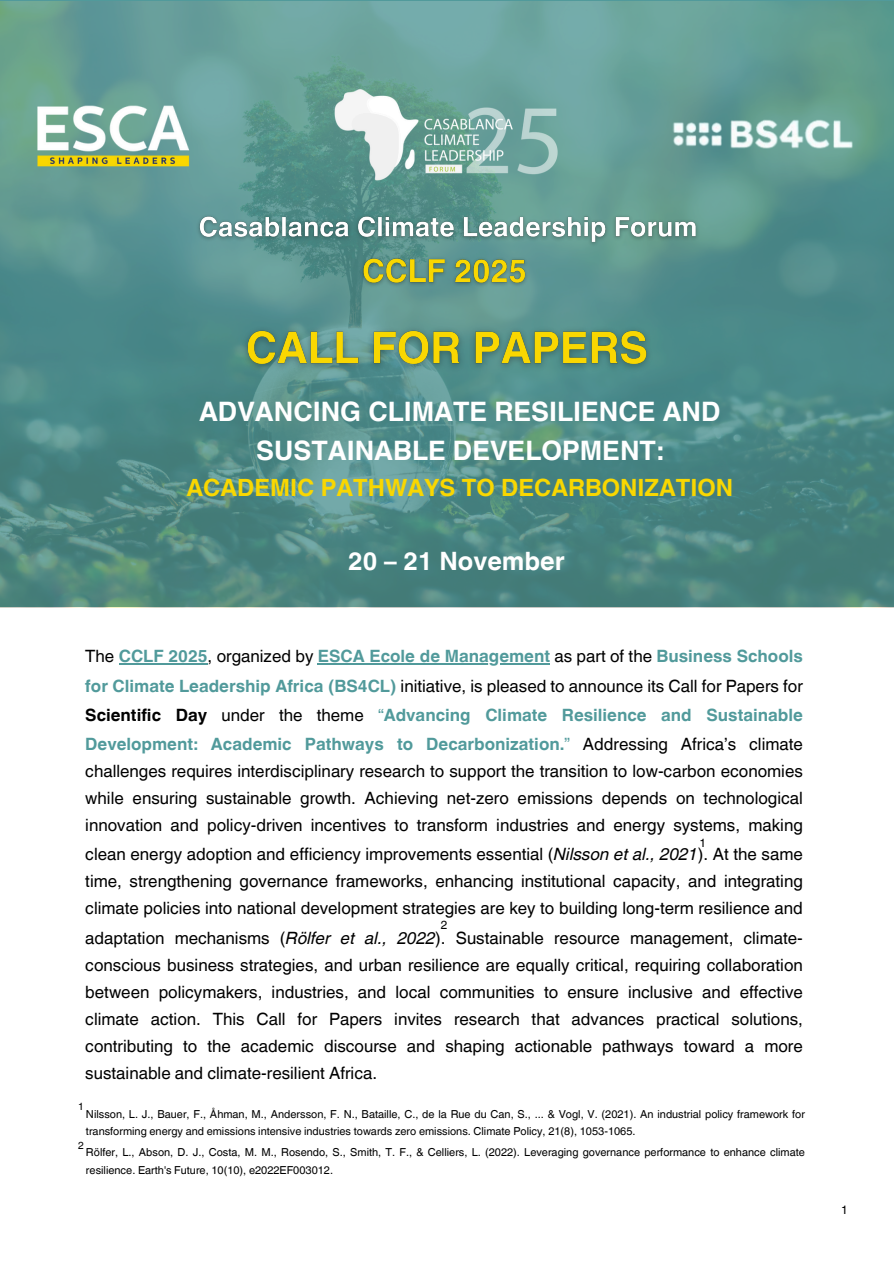
<style>
.page{position:relative;width:894px;height:1264px;background:#fff}
.page>*{position:absolute;margin:0;border:0;box-sizing:border-box;transform-origin:0 0}
.t1{font:700 26.7px/39.3px "Helvetica World";color:#fff;text-align:center}
.t2{font:700 25.2px "Helvetica World";color:#fff}
.t3{font:700 23.7px "Helvetica World";color:#f9d701}
.t4{font:16.95px/27px "Helvetica World";color:#000;text-align:justify}
.t5{font:700 16.95px/29.2px "Helvetica World";color:#519a9b;text-align:justify}
.t6{font:12px "Helvetica World";color:#000}
.t7{font:11.7px "Helvetica World";color:#000}
.t8{font:10.95px/17.7px "Helvetica World";color:#000}
.t9{font:10.2px "Helvetica World";color:#000}
.s1{font-weight:400;color:#000}
.s2{color:#000}
.s3{font-weight:400}
.s4{font-style:italic}
</style>
<div class="page">
<img style="left:0;top:1px;width:893px;height:607px">
<img style="left:669px;top:99px;width:182px;height:71px">
<img style="left:35px;top:99px;width:156px;height:70px">
<img style="left:327px;top:84px;width:239px;height:100px">
<img style="left:235px;top:312px;width:425px;height:66px">
<img style="left:184px;top:206px;width:520px;height:85px">
<hr style="left:119px;top:663px;width:88px;height:1px;background:#519a9b">
<hr style="left:318px;top:663px;width:232px;height:1px;background:#519a9b">
<p class="t1" style="left:199px;top:389px;width:523px">ADVANCING CLIMATE RESILIENCE AND<br>SUSTAINABLE DEVELOPMENT:</p>
<p class="t3" style="left:186px;top:468px;width:548px">ACADEMIC PATHWAYS TO DECARBONIZATION</p>
<h2 class="t2" style="left:348px;top:541px;width:218px">20 – 21 November</h2>
<p class="t5" style="left:85px;top:640px;width:718px"><span class="s1">The</span> CCLF 2025<span class="s1">, organized by</span> ESCA Ecole de Management <span class="s1">as part of the</span> Business Schools</p>
<p class="t5" style="left:85px;top:669px;width:719px">for Climate Leadership Africa (BS4CL) <span class="s1">initiative, is pleased to announce its Call for Papers for </span><span class="s2">Scientific Day</span> <span class="s1">under the theme</span> <span class="s3">“</span>Advancing Climate Resilience and Sustainable Development: Academic Pathways to Decarbonization.<span class="s3">”</span> <span class="s1">Addressing Africa’s climate</span></p>
<p class="t4" style="left:85px;top:757px;width:719px">challenges requires interdisciplinary research to support the transition to low-carbon economies while ensuring sustainable growth. Achieving net-zero emissions depends on technological innovation and policy-driven incentives to transform industries and energy systems, making</p>
<p class="t4" style="left:85px;top:841px;width:719px">clean energy adoption and efficiency improvements essential (<span class="s4">Nilsson et al., 2021</span>). At the same time, strengthening governance frameworks, enhancing institutional capacity, and integrating climate policies into national development strategies are key to building long-term resilience and</p>
<p class="t4" style="left:85px;top:924px;width:719px">adaptation mechanisms (<span class="s4">Rölfer et al., 2022</span>). Sustainable resource management, climate&shy;conscious business strategies, and urban resilience are equally critical, requiring collaboration between policymakers, industries, and local communities to ensure inclusive and effective climate action. This Call for Papers invites research that advances practical solutions, contributing to the academic discourse and shaping actionable pathways toward a more sustainable and climate-resilient Africa.</p>
<p class="t7" style="left:699px;top:836px;width:8px">1</p>
<p class="t7" style="left:440px;top:918px;width:8px">2</p>
<p class="t9" style="left:78px;top:1100px;width:7px">1</p>
<h3 class="t8" style="left:86px;top:1104px;width:720px">Nilsson, L. J., Bauer, F., Åhman, M., Andersson, F. N., Bataille, C., de la Rue du Can, S., ... &amp; Vogl, V. (2021). An industrial policy framework for transforming energy and emissions intensive industries towards zero emissions. Climate Policy, 21(8), 1053-1065.</h3>
<p class="t8" style="left:86px;top:1143px;width:720px">Rölfer, L., Abson, D. J., Costa, M. M., Rosendo, S., Smith, T. F., &amp; Celliers, L. (2022). Leveraging governance performance to enhance climate resilience. Earth's Future, 10(10), e2022EF003012.</p>
<p class="t9" style="left:78px;top:1138px;width:7px">2</p>
<p class="t6" style="left:840px;top:1202px;width:8px">1</p>
</div>
